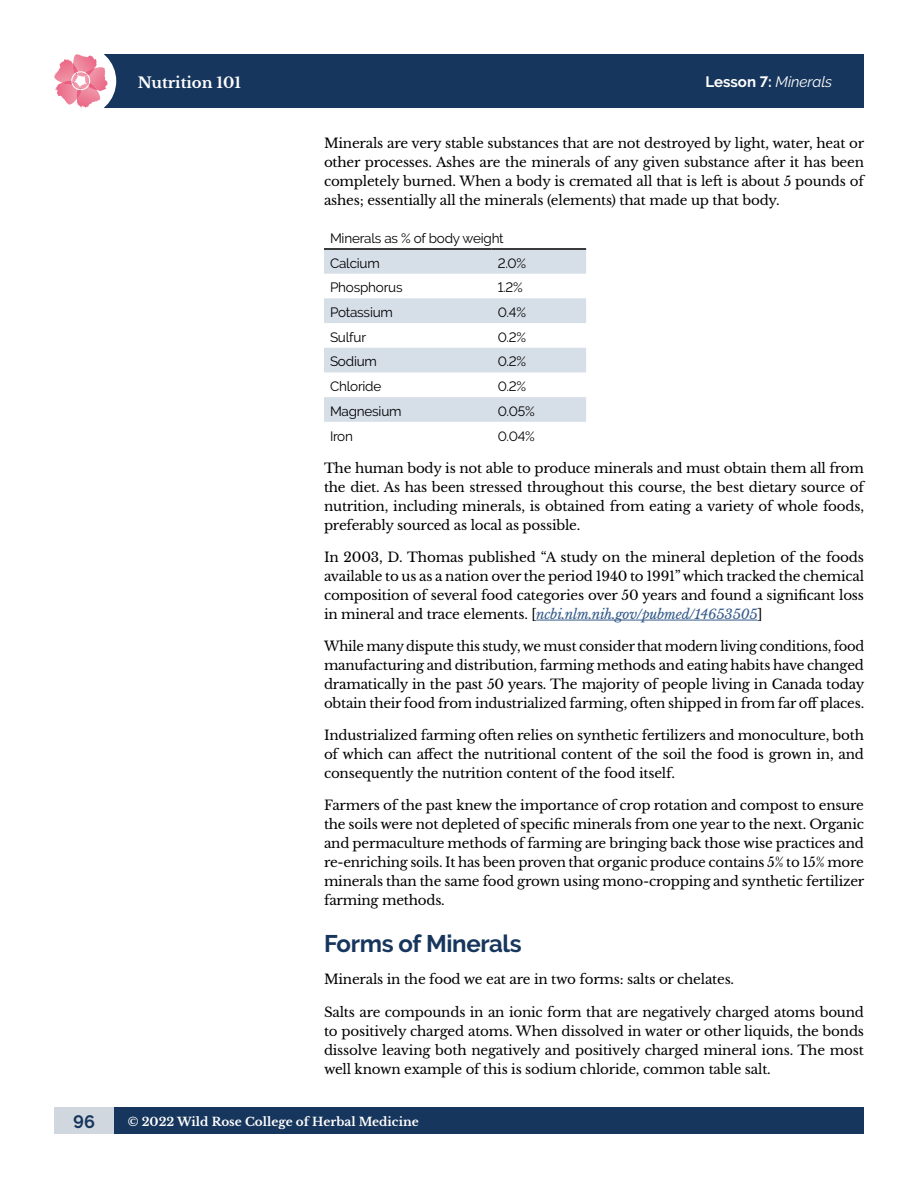
<style>
.page{position:relative;width:918px;height:1188px;background:#fff}
.page>*{position:absolute;margin:0;border:0;box-sizing:border-box;transform-origin:0 0}
.t1{font:700 24px "Raleway";letter-spacing:-.015em;color:#17365d}
.t2{font:700 18px "Raleway";color:#17365d}
.t3{font:700 15px "Raleway";color:#fff}
.t4{font:700 15px "Libre Baskerville";color:#fff}
.t5{font:13.5px/18.9px "Libre Baskerville";letter-spacing:-.015em;color:#000;text-align:justify}
.t6{font:13.5px/24.8px "Raleway";letter-spacing:-.015em;color:#000}
.t7{font:700 12px "Libre Baskerville";color:#fff}
.s1{font-weight:400;font-style:italic}
.s2{font-style:italic;color:#345a8a}
</style>
<div class="page">
<div style="left:81px;top:54px;width:783px;height:54px;background:#17365d"></div>
<div style="left:54px;top:1108px;width:60px;height:26px;background:#d1d7df"></div>
<div style="left:114px;top:1108px;width:750px;height:26px;background:#17365d"></div>
<div style="left:46px;top:46px;width:70px;height:70px;background:#fff;border-radius:50%"></div>
<img style="left:73px;top:54px;width:24px;height:10px">
<img style="left:54px;top:59px;width:21px;height:24px">
<img style="left:55px;top:83px;width:22px;height:22px">
<img style="left:77px;top:91px;width:24px;height:16px">
<img style="left:97px;top:67px;width:11px;height:24px">
<svg style="left:62px;top:64px;width:35px;height:35px"></svg>
<hr style="left:536px;top:620px;width:221px;height:1px;background:#345a8a">
<svg style="left:324px;top:250px;width:262px;height:172px;fill:#d6dee8"></svg>
<hr style="left:324px;top:248px;width:168px;height:2px;background:#000">
<hr style="left:492px;top:248px;width:94px;height:2px;background:#000">
<p class="t4" style="left:138px;top:73px;width:105px">Nutrition 101</p>
<p class="t3" style="left:706px;top:73px;width:128px">Lesson 7: <span class="s1">Minerals</span></p>
<p class="t5" style="left:324px;top:134px;width:542px">Minerals are very stable substances that are not destroyed by light, water, heat or other processes. Ashes are the minerals of any given substance after it has been completely burned. When a body is cremated all that is left is about 5 pounds of ashes; essentially all the minerals (elements) that made up that body.</p>
<p class="t6" style="left:330px;top:226px;width:175px">Minerals as % of body weight<br>Calcium</p>
<p class="t6" style="left:498px;top:251px;width:30px">2.0%</p>
<p class="t6" style="left:330px;top:275px;width:74px">Phosphorus</p>
<p class="t6" style="left:498px;top:275px;width:27px">1.2%</p>
<p class="t6" style="left:330px;top:300px;width:64px">Potassium</p>
<p class="t6" style="left:498px;top:300px;width:30px">0.4%</p>
<p class="t6" style="left:330px;top:325px;width:38px">Sulfur</p>
<p class="t6" style="left:498px;top:325px;width:30px">0.2%</p>
<p class="t6" style="left:330px;top:349px;width:48px">Sodium</p>
<p class="t6" style="left:498px;top:349px;width:30px">0.2%</p>
<p class="t6" style="left:330px;top:374px;width:53px">Chloride</p>
<p class="t6" style="left:498px;top:374px;width:30px">0.2%</p>
<p class="t6" style="left:330px;top:399px;width:73px">Magnesium</p>
<p class="t6" style="left:498px;top:399px;width:39px">0.05%</p>
<p class="t6" style="left:330px;top:423px;width:25px">Iron</p>
<p class="t6" style="left:498px;top:423px;width:39px">0.04%</p>
<p class="t5" style="left:324px;top:459px;width:542px">The human body is not able to produce minerals and must obtain them all from the diet. As has been stressed throughout this course, the best dietary source of nutrition, including minerals, is obtained from eating a variety of whole foods, preferably sourced as local as possible.</p>
<p class="t5" style="left:324px;top:548px;width:542px">In 2003, D. Thomas published “A study on the mineral depletion of the foods available to us as a nation over the period 1940 to 1991” which tracked the chemical composition of several food categories over 50 years and found a significant loss in mineral and trace elements. [<span class="s2">ncbi.nlm.nih.gov/pubmed/14653505</span>]</p>
<p class="t5" style="left:324px;top:637px;width:542px">While many dispute this study, we must consider that modern living conditions, food manufacturing and distribution, farming methods and eating habits have changed dramatically in the past 50 years. The majority of people living in Canada today obtain their food from industrialized farming, often shipped in from far off places.</p>
<p class="t5" style="left:324px;top:726px;width:542px">Industrialized farming often relies on synthetic fertilizers and monoculture, both of which can affect the nutritional content of the soil the food is grown in, and consequently the nutrition content of the food itself.</p>
<p class="t5" style="left:324px;top:796px;width:542px">Farmers of the past knew the importance of crop rotation and compost to ensure the soils were not depleted of specific minerals from one year to the next. Organic and permaculture methods of farming are bringing back those wise practices and re-enriching soils. It has been proven that organic produce contains 5% to 15% more minerals than the same food grown using mono-cropping and synthetic fertilizer farming methods.</p>
<h1 class="t1" style="left:324px;top:930px;width:199px">Forms of Minerals</h1>
<p class="t5" style="left:324px;top:970px;width:412px">Minerals in the food we eat are in two forms: salts or chelates.</p>
<p class="t5" style="left:324px;top:1003px;width:542px">Salts are compounds in an ionic form that are negatively charged atoms bound to positively charged atoms. When dissolved in water or other liquids, the bonds dissolve leaving both negatively and positively charged mineral ions. The most well known example of this is sodium chloride, common table salt.</p>
<h2 class="t2" style="left:73px;top:1111px;width:23px">96</h2>
<p class="t7" style="left:128px;top:1114px;width:293px">© 2022 Wild Rose College of Herbal Medicine</p>
</div>
